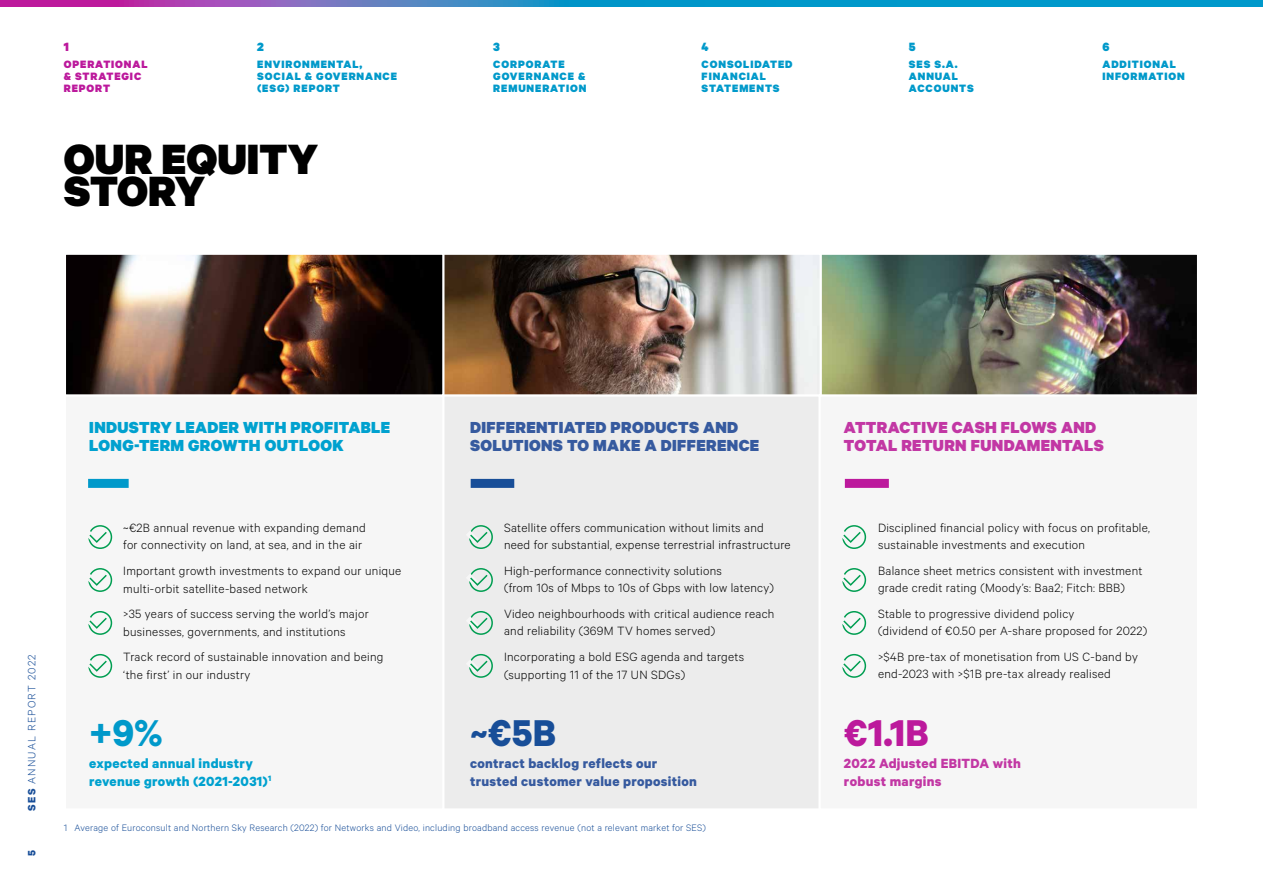
<style>
.page{position:relative;width:1263px;height:893px;background:#fff}
.page>*{position:absolute;margin:0;border:0;box-sizing:border-box;transform-origin:0 0}
.t1{font:900 47.7px "Calibre";color:#000}
.t2{font:700 42px "Calibre";color:#bc199c}
.t3{font:700 42px "Calibre";color:#184e98}
.t4{font:700 42px "Calibre";color:#0099ca}
.t5{font:900 18px/18px "Calibre";letter-spacing:.02em;color:#365a9f}
.t6{font:900 18px/18px "Calibre";letter-spacing:.02em;color:#00a1cf}
.t7{font:900 18px/18px "Calibre";letter-spacing:.02em;color:#c237a4}
.t8{font:700 15px/18px "Calibre";letter-spacing:.02em;color:#365a9f}
.t9{font:700 15px/18px "Calibre";letter-spacing:.02em;color:#00a1cf}
.t10{font:700 15px/18px "Calibre";letter-spacing:.02em;color:#c237a4}
.t11{font:300 13.5px/17.2px "Calibre";letter-spacing:.02em;color:#000}
.t12{font:900 13.5px "Calibre";color:#0099ca}
.t13{font:900 13.5px "Calibre";color:#bc199c}
.t14{font:900 12px/12px "Calibre";letter-spacing:.075em;color:#0099ca}
.t15{font:900 12px/12px "Calibre";letter-spacing:.075em;color:#bc199c}
.t16{font:300 12px "Calibre";letter-spacing:.1em;color:#184e98}
.t17{font:700 12px "Calibre";color:#184e98}
.t18{font:300 10.5px "Calibre";letter-spacing:.02em;color:#184e98}
.s1{font-weight:700}
</style>
<div class="page">
<div style="left:441px;top:253px;width:381px;height:558px;background:#ececec;border:2px solid #fff"></div>
<div style="left:818px;top:253px;width:381px;height:558px;background:#f6f6f6"></div>
<div style="left:64px;top:253px;width:380px;height:558px;background:#f6f6f6"></div>
<img style="left:822px;top:256px;width:374px;height:138px">
<div style="left:818px;top:253px;width:381px;height:144px;border:2px solid #fff"></div>
<img style="left:67px;top:256px;width:752px;height:138px">
<div style="left:441px;top:253px;width:381px;height:144px;border:2px solid #fff"></div>
<div style="left:64px;top:253px;width:380px;height:144px;border:2px solid #fff"></div>
<svg style="left:0;top:0;width:1263px;height:6px;background:#397dc1"></svg>
<div style="left:88px;top:479px;width:41px;height:9px;background:#0099ca"></div>
<div style="left:471px;top:479px;width:43px;height:9px;background:#184e98"></div>
<div style="left:845px;top:479px;width:44px;height:9px;background:#bc199c"></div>
<div style="left:88px;top:525px;width:24px;height:24px;border:2px solid #009e51;border-radius:50%"></div>
<svg style="left:88px;top:530px;width:20px;height:14px"></svg>
<div style="left:469px;top:525px;width:24px;height:24px;border:2px solid #009e51;border-radius:50%"></div>
<svg style="left:469px;top:530px;width:20px;height:14px"></svg>
<div style="left:842px;top:525px;width:24px;height:24px;border:2px solid #009e51;border-radius:50%"></div>
<svg style="left:842px;top:530px;width:20px;height:14px"></svg>
<div style="left:88px;top:568px;width:24px;height:24px;border:2px solid #009e51;border-radius:50%"></div>
<svg style="left:88px;top:573px;width:20px;height:14px"></svg>
<div style="left:469px;top:568px;width:24px;height:24px;border:2px solid #009e51;border-radius:50%"></div>
<svg style="left:469px;top:573px;width:20px;height:14px"></svg>
<div style="left:842px;top:568px;width:24px;height:24px;border:2px solid #009e51;border-radius:50%"></div>
<svg style="left:842px;top:573px;width:20px;height:14px"></svg>
<div style="left:88px;top:611px;width:24px;height:24px;border:2px solid #009e51;border-radius:50%"></div>
<svg style="left:88px;top:616px;width:20px;height:14px"></svg>
<div style="left:469px;top:611px;width:24px;height:24px;border:2px solid #009e51;border-radius:50%"></div>
<svg style="left:469px;top:616px;width:20px;height:14px"></svg>
<div style="left:842px;top:611px;width:24px;height:24px;border:2px solid #009e51;border-radius:50%"></div>
<svg style="left:842px;top:616px;width:20px;height:14px"></svg>
<div style="left:88px;top:654px;width:24px;height:24px;border:2px solid #009e51;border-radius:50%"></div>
<svg style="left:88px;top:659px;width:20px;height:14px"></svg>
<div style="left:469px;top:654px;width:24px;height:24px;border:2px solid #009e51;border-radius:50%"></div>
<svg style="left:469px;top:659px;width:20px;height:14px"></svg>
<div style="left:842px;top:654px;width:24px;height:24px;border:2px solid #009e51;border-radius:50%"></div>
<svg style="left:842px;top:659px;width:20px;height:14px"></svg>
<p class="t13" style="left:64px;top:38px;width:7px">1</p>
<p class="t15" style="left:64px;top:58px;width:85px">OPERATIONAL &amp; STRATEGIC<br>REPORT</p>
<p class="t12" style="left:257px;top:38px;width:8px">2</p>
<p class="t14" style="left:257px;top:58px;width:141px">ENVIRONMENTAL,<br>SOCIAL &amp; GOVERNANCE (ESG) REPORT</p>
<h1 class="t1" style="left:64px;top:129px;width:256px">OUR EQUITY</h1>
<h1 class="t1" style="left:64px;top:161px;width:143px">STORY</h1>
<p class="t12" style="left:493px;top:38px;width:8px">3</p>
<p class="t14" style="left:493px;top:58px;width:95px">CORPORATE<br>GOVERNANCE &amp;<br>REMUNERATION</p>
<p class="t12" style="left:702px;top:38px;width:9px">4</p>
<p class="t14" style="left:702px;top:58px;width:92px">CONSOLIDATED<br>FINANCIAL<br>STATEMENTS</p>
<p class="t12" style="left:909px;top:38px;width:8px">5</p>
<p class="t14" style="left:909px;top:58px;width:66px">SES S.A.<br>ANNUAL<br>ACCOUNTS</p>
<p class="t12" style="left:1102px;top:38px;width:9px">6</p>
<p class="t14" style="left:1102px;top:58px;width:84px">ADDITIONAL<br>INFORMATION</p>
<h3 class="t6" style="left:89px;top:417px;width:302px">INDUSTRY LEADER WITH PROFITABLE<br>LONG-TERM GROWTH OUTLOOK</h3>
<h3 class="t5" style="left:470px;top:417px;width:291px">DIFFERENTIATED PRODUCTS AND<br>SOLUTIONS TO MAKE A DIFFERENCE</h3>
<h3 class="t7" style="left:844px;top:417px;width:261px">ATTRACTIVE CASH FLOWS AND<br>TOTAL RETURN FUNDAMENTALS</h3>
<p class="t16" style="left:25px;top:811px;width:158px;rotate:-90deg"><span class="s1">SES</span> ANNUAL REPORT 2022</p>
<p class="t17" style="left:24px;top:856px;width:7px;rotate:-90deg">5</p>
<p class="t11" style="left:123px;top:519px;width:244px">~€2B annual revenue with expanding demand for connectivity on land, at sea, and in the air</p>
<p class="t11" style="left:123px;top:562px;width:279px">Important growth investments to expand our unique multi-orbit satellite-based network</p>
<p class="t11" style="left:123px;top:605px;width:247px">&gt;35 years of success serving the world’s major businesses, governments, and institutions</p>
<p class="t11" style="left:123px;top:648px;width:262px">Track record of sustainable innovation and being ‘the first’ in our industry</p>
<p class="t11" style="left:504px;top:519px;width:288px">Satellite offers communication without limits and need for substantial, expense terrestrial infrastructure</p>
<p class="t11" style="left:504px;top:562px;width:271px">High-performance connectivity solutions<br>(from 10s of Mbps to 10s of Gbps with low latency)</p>
<p class="t11" style="left:504px;top:605px;width:272px">Video neighbourhoods with critical audience reach and reliability (369M TV homes served)</p>
<p class="t11" style="left:504px;top:648px;width:242px">Incorporating a bold ESG agenda and targets (supporting 11 of the 17 UN SDGs)</p>
<p class="t11" style="left:878px;top:519px;width:274px">Disciplined financial policy with focus on profitable, sustainable investments and execution</p>
<p class="t11" style="left:878px;top:562px;width:266px">Balance sheet metrics consistent with investment grade credit rating (Moody’s: Baa2; Fitch: BBB)</p>
<p class="t11" style="left:878px;top:605px;width:271px">Stable to progressive dividend policy<br>(dividend of €0.50 per A-share proposed for 2022)</p>
<p class="t11" style="left:878px;top:648px;width:261px">&gt;$4B pre-tax of monetisation from US C-band by end-2023 with &gt;$1B pre-tax already realised</p>
<h2 class="t4" style="left:89px;top:708px;width:75px">+9%</h2>
<h2 class="t3" style="left:470px;top:708px;width:88px">~€5B</h2>
<h2 class="t2" style="left:844px;top:708px;width:87px">€1.1B</h2>
<p class="t10" style="left:844px;top:754px;width:178px">2022 Adjusted EBITDA with robust margins</p>
<p class="t8" style="left:470px;top:754px;width:228px">contract backlog reflects our trusted customer value proposition</p>
<p class="t9" style="left:89px;top:754px;width:184px">expected annual industry revenue growth (2021-2031)<sup>1</sup></p>
<p class="t18" style="left:64px;top:822px;width:644px">1 Average of Euroconsult and Northern Sky Research (2022) for Networks and Video, including broadband access revenue (not a relevant market for SES)</p>
</div>
